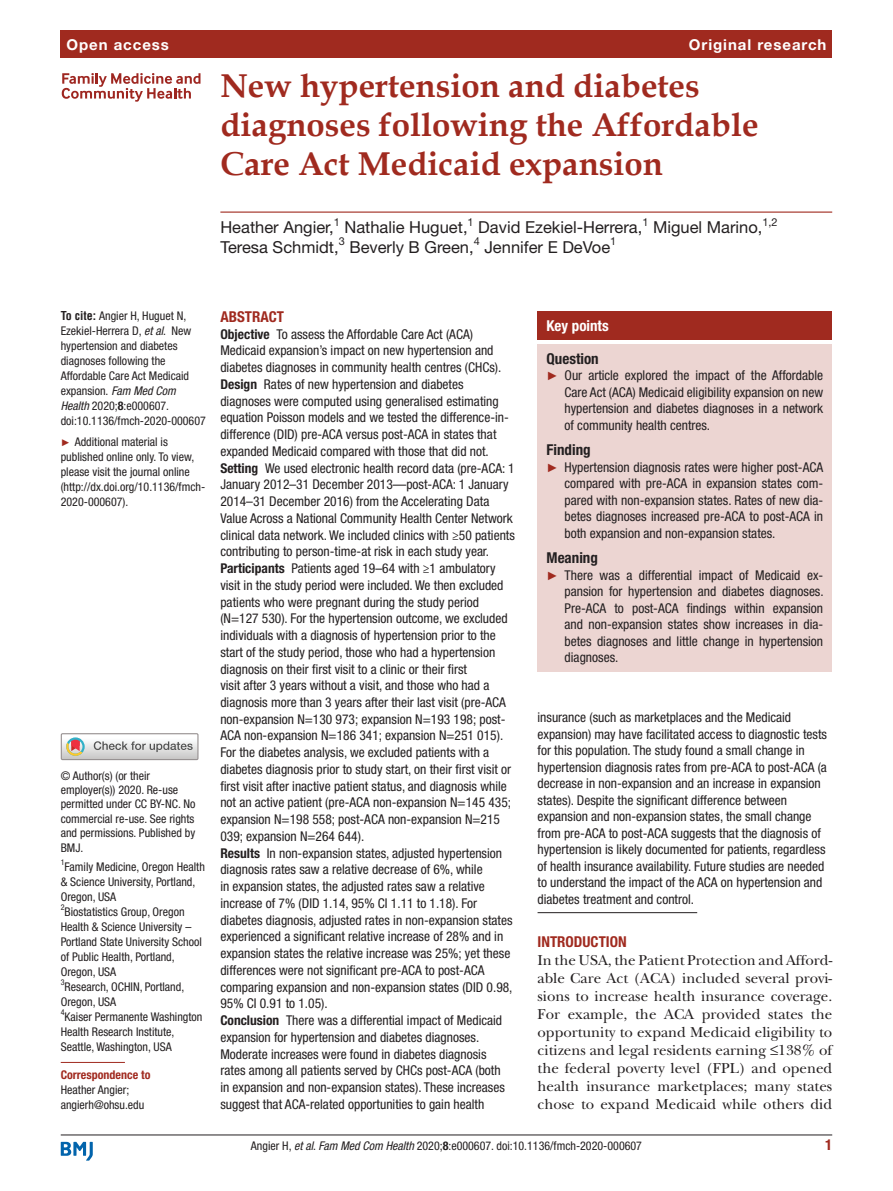
<style>
.page{position:relative;width:893px;height:1191px;background:#fff}
.page>*{position:absolute;margin:0;border:0;box-sizing:border-box;transform-origin:0 0}
.t1{font:700 33px/39px "Book Antiqua";color:#a02a1f}
.t2{font:16.5px "Helvetica Neue LT Std";color:#231f20}
.t3{font:15px/18px "New Baskerville";color:#231f20;text-align:justify}
.t4{font:700 15px "Helvetica Neue LT Std";letter-spacing:.065em;color:#fff}
.t5{font:700 condensed 15px "Helvetica Neue LT Std";color:#231f20}
.t6{font:700 condensed 15px "Helvetica Neue LT Std";color:#a02a1f}
.t7{font:700 condensed 15px "Helvetica Neue LT Std";color:#fff}
.t8{font:condensed 13.5px/16.8px "Helvetica Neue LT Std";color:#231f20;text-align:justify}
.t9{font:condensed 12px/15px "Helvetica Neue LT Std";color:#231f20}
.t10{font:700 condensed 12px "Helvetica Neue LT Std";color:#a02a1f}
.t11{font:10.95px "Helvetica Neue LT Std";color:#231f20}
.t12{font:condensed 7.95px "Helvetica Neue LT Std";color:#231f20}
.s1{font-family:"Helvetica LT Std";font-weight:700}
.s2{font-style:italic}
.s3{font-weight:700}
.s4{font-family:"Arial";font-stretch:normal;font-size:9.75px;color:#a02a1f}
.s5{font-family:"Arial";font-stretch:normal;font-size:12px;color:#a02a1f}
</style>
<div class="page">
<hr style="left:61px;top:1134px;width:771px;height:1px;background:#231f20">
<svg style="left:61px;top:1141px;width:32px;height:19px"></svg>
<div style="left:61px;top:31px;width:771px;height:27px;background:#a02a1f"></div>
<hr style="left:220px;top:211px;width:612px;height:2px;background:#a02a1f">
<hr style="left:61px;top:1062px;width:64px;height:1px;background:#a02a1f">
<svg style="left:62px;top:73px;width:138px;height:29px"></svg>
<div style="left:61px;top:733px;width:138px;height:27px;border:1px solid #969090"></div>
<svg style="left:61px;top:733px;width:137px;height:26px"></svg>
<hr style="left:538px;top:912px;width:159px;height:1px;background:#231f20">
<div style="left:538px;top:311px;width:294px;height:29px;background:#a02a1f"></div>
<div style="left:538px;top:344px;width:294px;height:327px;background:#ecd5d2"></div>
<p class="t4" style="left:66px;top:35px;width:104px">Open access</p>
<p class="t4" style="left:689px;top:35px;width:139px">Original research</p>
<h1 class="t1" style="left:220px;top:66px;width:540px">New hypertension and diabetes diagnoses following the Affordable<br>Care Act Medicaid expansion</h1>
<p class="t2" style="left:220px;top:218px;width:115px">Heather Angier,</p>
<p class="t11" style="left:334px;top:215px;width:8px">1</p>
<p class="t2" style="left:344px;top:218px;width:125px">Nathalie Huguet,</p>
<p class="t11" style="left:468px;top:215px;width:8px">1</p>
<p class="t2" style="left:478px;top:218px;width:166px">David Ezekiel-Herrera,</p>
<p class="t11" style="left:642px;top:215px;width:8px">1</p>
<p class="t2" style="left:653px;top:218px;width:111px">Miguel Marino,</p>
<p class="t11" style="left:762px;top:215px;width:17px">1,2</p>
<p class="t2" style="left:220px;top:237px;width:120px">Teresa Schmidt,</p>
<p class="t11" style="left:339px;top:235px;width:8px">3</p>
<p class="t2" style="left:349px;top:237px;width:126px">Beverly B Green,</p>
<p class="t11" style="left:474px;top:235px;width:8px">4</p>
<p class="t2" style="left:484px;top:237px;width:127px">Jennifer E DeVoe</p>
<p class="t11" style="left:610px;top:235px;width:8px">1</p>
<p class="t9" style="left:61px;top:308px;width:147px"><span class="s1">To cite:</span> Angier H, Huguet N,<br>Ezekiel-Herrera D, <span class="s2">et al</span>. New hypertension and diabetes diagnoses following the<br>Affordable Care Act Medicaid expansion. <span class="s2">Fam Med Com<br>Health</span> 2020;<span class="s3">8</span>:e000607. doi:10.1136/fmch-2020-000607</p>
<p class="t9" style="left:61px;top:434px;width:146px"><span class="s4">►</span> Additional material is published online only. To view, please visit the journal online (http://dx.doi.org/10.1136/fmch-<br>2020-000607).</p>
<p class="t9" style="left:61px;top:768px;width:136px;line-height:14.4px">© Author(s) (or their employer(s)) 2020. Re-use permitted under CC BY-NC. No commercial re-use. See rights and permissions. Published by<br>BMJ.</p>
<p class="t12" style="left:61px;top:858px;width:5px">1</p>
<p class="t9" style="left:61px;top:859px;width:146px;text-indent:4px">Family Medicine, Oregon Health &amp; Science University, Portland,<br>Oregon, USA</p>
<p class="t12" style="left:61px;top:903px;width:5px">2</p>
<p class="t9" style="left:61px;top:904px;width:143px;text-indent:4px">Biostatistics Group, Oregon<br>Health &amp; Science University –<br>Portland State University School of Public Health, Portland,<br>Oregon, USA</p>
<p class="t12" style="left:61px;top:978px;width:5px">3</p>
<p class="t9" style="left:61px;top:979px;width:143px;text-indent:4px">Research, OCHIN, Portland,<br>Oregon, USA<br><sup>4</sup>Kaiser Permanente Washington<br>Health Research Institute,<br>Seattle, Washington, USA</p>
<p class="t10" style="left:61px;top:1067px;width:91px">Correspondence to</p>
<p class="t9" style="left:61px;top:1082px;width:85px">Heather Angier; angierh@ohsu.edu</p>
<p class="t6" style="left:220px;top:307px;width:65px">ABSTRACT</p>
<p class="t8" style="left:220px;top:325px;width:296px;text-align:left"><span class="s3">Objective</span> To assess the Affordable Care Act (ACA)<br>Medicaid expansion’s impact on new hypertension and diabetes diagnoses in community health centres (CHCs).<br><span class="s3">Design</span> Rates of new hypertension and diabetes diagnoses were computed using generalised estimating equation Poisson models and we tested the difference-in&shy;difference (DID) pre-ACA versus post-ACA in states that expanded Medicaid compared with those that did not.<br><span class="s3">Setting</span> We used electronic health record data (pre-ACA: 1<br>January 2012–31 December 2013—post-ACA: 1 January 2014–31 December 2016) from the Accelerating Data Value Across a National Community Health Center Network clinical data network. We included clinics with ≥50 patients contributing to person-time-at risk in each study year.<br><span class="s3">Participants</span> Patients aged 19–64 with ≥1 ambulatory visit in the study period were included. We then excluded patients who were pregnant during the study period (N=127 530). For the hypertension outcome, we excluded individuals with a diagnosis of hypertension prior to the start of the study period, those who had a hypertension diagnosis on their first visit to a clinic or their first<br>visit after 3 years without a visit, and those who had a diagnosis more than 3 years after their last visit (pre-ACA non-expansion N=130 973; expansion N=193 198; post-ACA non-expansion N=186 341; expansion N=251 015).<br>For the diabetes analysis, we excluded patients with a diabetes diagnosis prior to study start, on their first visit or first visit after inactive patient status, and diagnosis while not an active patient (pre-ACA non-expansion N=145 435; expansion N=198 558; post-ACA non-expansion N=215<br>039; expansion N=264 644).<br><span class="s3">Results</span> In non-expansion states, adjusted hypertension diagnosis rates saw a relative decrease of 6%, while<br>in expansion states, the adjusted rates saw a relative increase of 7% (DID 1.14, 95% CI 1.11 to 1.18). For diabetes diagnosis, adjusted rates in non-expansion states experienced a significant relative increase of 28% and in expansion states the relative increase was 25%; yet these differences were not significant pre-ACA to post-ACA comparing expansion and non-expansion states (DID 0.98, 95% CI 0.91 to 1.05).<br><span class="s3">Conclusion</span> There was a differential impact of Medicaid expansion for hypertension and diabetes diagnoses.<br>Moderate increases were found in diabetes diagnosis rates among all patients served by CHCs post-ACA (both<br>in expansion and non-expansion states). These increases suggest that ACA-related opportunities to gain health</p>
<p class="t7" style="left:547px;top:316px;width:64px">Key points</p>
<p class="t5" style="left:547px;top:349px;width:54px">Question</p>
<p class="t8" style="left:565px;top:367px;width:260px;text-indent:-18px"><span class="s5">►</span> Our article explored the impact of the Affordable Care Act (ACA) Medicaid eligibility expansion on new hypertension and diabetes diagnoses in a network of community health centres.</p>
<p class="t5" style="left:547px;top:441px;width:46px">Finding</p>
<p class="t8" style="left:565px;top:458px;width:260px;text-indent:-18px"><span class="s5">►</span> Hypertension diagnosis rates were higher post-ACA compared with pre-ACA in expansion states com&shy;pared with non-expansion states. Rates of new dia&shy;betes diagnoses increased pre-ACA to post-ACA in both expansion and non-expansion states.</p>
<p class="t5" style="left:547px;top:549px;width:53px">Meaning</p>
<p class="t8" style="left:565px;top:566px;width:261px;text-indent:-18px"><span class="s5">►</span> There was a differential impact of Medicaid ex&shy;pansion for hypertension and diabetes diagnoses.<br>Pre-ACA to post-ACA findings within expansion and non-expansion states show increases in dia&shy;betes diagnoses and little change in hypertension diagnoses.</p>
<p class="t8" style="left:538px;top:709px;width:291px;text-align:left">insurance (such as marketplaces and the Medicaid expansion) may have facilitated access to diagnostic tests for this population. The study found a small change in hypertension diagnosis rates from pre-ACA to post-ACA (a decrease in non-expansion and an increase in expansion states). Despite the significant difference between expansion and non-expansion states, the small change from pre-ACA to post-ACA suggests that the diagnosis of hypertension is likely documented for patients, regardless of health insurance availability. Future studies are needed to understand the impact of the ACA on hypertension and diabetes treatment and control.</p>
<p class="t6" style="left:538px;top:933px;width:91px">INTRODUCTION</p>
<p class="t3" style="left:538px;top:951px;width:296px">In the USA, the Patient Protection and Afford&shy;able Care Act (ACA) included several provi&shy;sions to increase health insurance coverage.<br>For example, the ACA provided states the opportunity to expand Medicaid eligibility to citizens and legal residents earning ≤138% of the federal poverty level (FPL) and opened health insurance marketplaces; many states chose to expand Medicaid while others did</p>
<p class="t9" style="left:251px;top:1137px;width:393px">Angier H, <span class="s2">et al</span>. <span class="s2">Fam Med Com Health</span> 2020;<span class="s3">8</span>:e000607. doi:10.1136/fmch-2020-000607</p>
<p class="t6" style="left:825px;top:1135px;width:9px">1</p>
</div>
